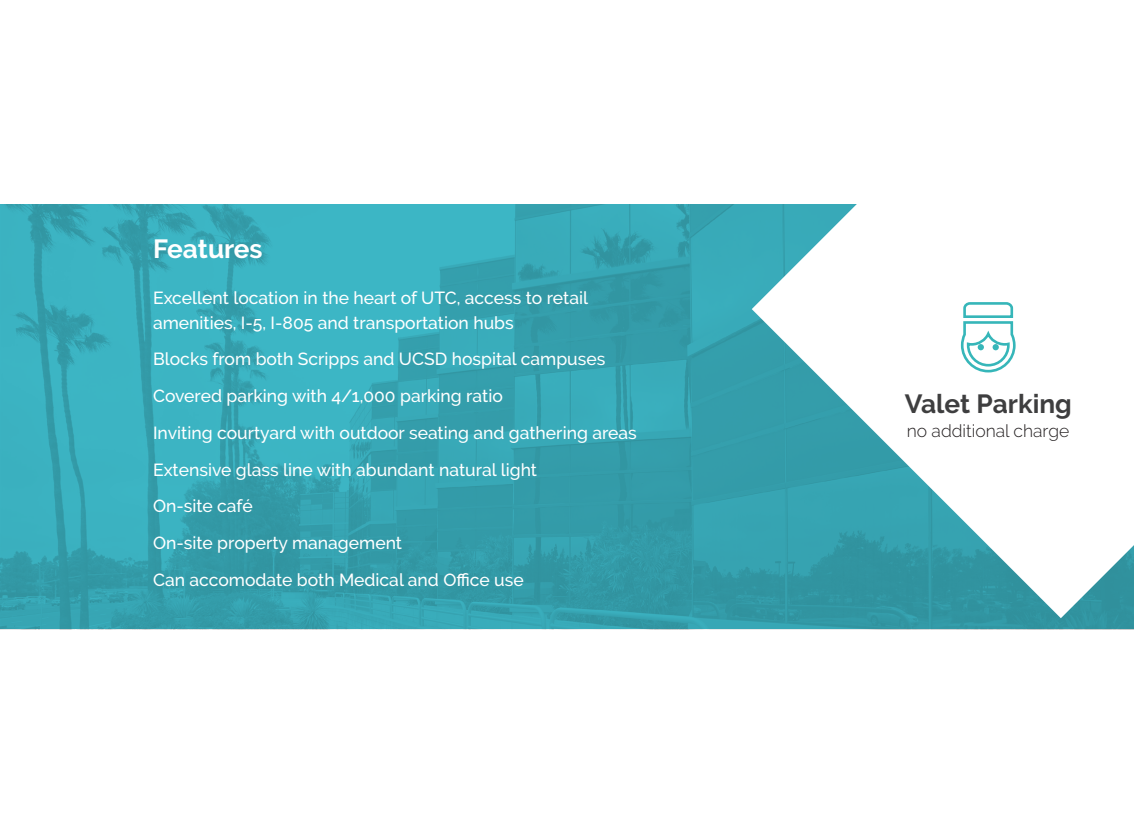
<style>
.page{position:relative;width:1134px;height:819px;background:#fff}
.page>*{position:absolute;margin:0;border:0;box-sizing:border-box;transform-origin:0 0}
.t1{font:700 26.25px "Raleway";color:#3e3e3f}
.t2{font:700 26.25px "Raleway";color:#fff}
.t3{font:500 17.5px/24.5px "Raleway";color:#fff}
.t4{font:300 17.5px "Raleway";color:#231f20}
</style>
<div class="page">
<img style="left:0;top:205px;width:1134px;height:424px">
<svg style="left:752px;top:204px;width:382px;height:414px"></svg>
<svg style="left:960px;top:301px;width:57px;height:71px"></svg>
<p class="t2" style="left:153px;top:234px;width:111px">Features</p>
<p class="t3" style="left:153px;top:286px;width:437px">Excellent location in the heart of UTC, access to retail amenities, I-5, I-805 and transportation hubs</p>
<p class="t3" style="left:153px;top:347px;width:454px">Blocks from both Scripps and UCSD hospital campuses</p>
<p class="t3" style="left:153px;top:384px;width:351px">Covered parking with 4/1,000 parking ratio</p>
<p class="t3" style="left:153px;top:421px;width:485px">Inviting courtyard with outdoor seating and gathering areas</p>
<p class="t3" style="left:153px;top:457px;width:385px">Extensive glass line with abundant natural light</p>
<p class="t3" style="left:153px;top:494px;width:101px">On-site café</p>
<p class="t3" style="left:153px;top:531px;width:251px">On-site property management</p>
<p class="t3" style="left:153px;top:568px;width:372px">Can accomodate both Medical and Office use</p>
<h1 class="t1" style="left:905px;top:388px;width:169px">Valet Parking</h1>
<p class="t4" style="left:907px;top:421px;width:164px">no additional charge</p>
</div>
